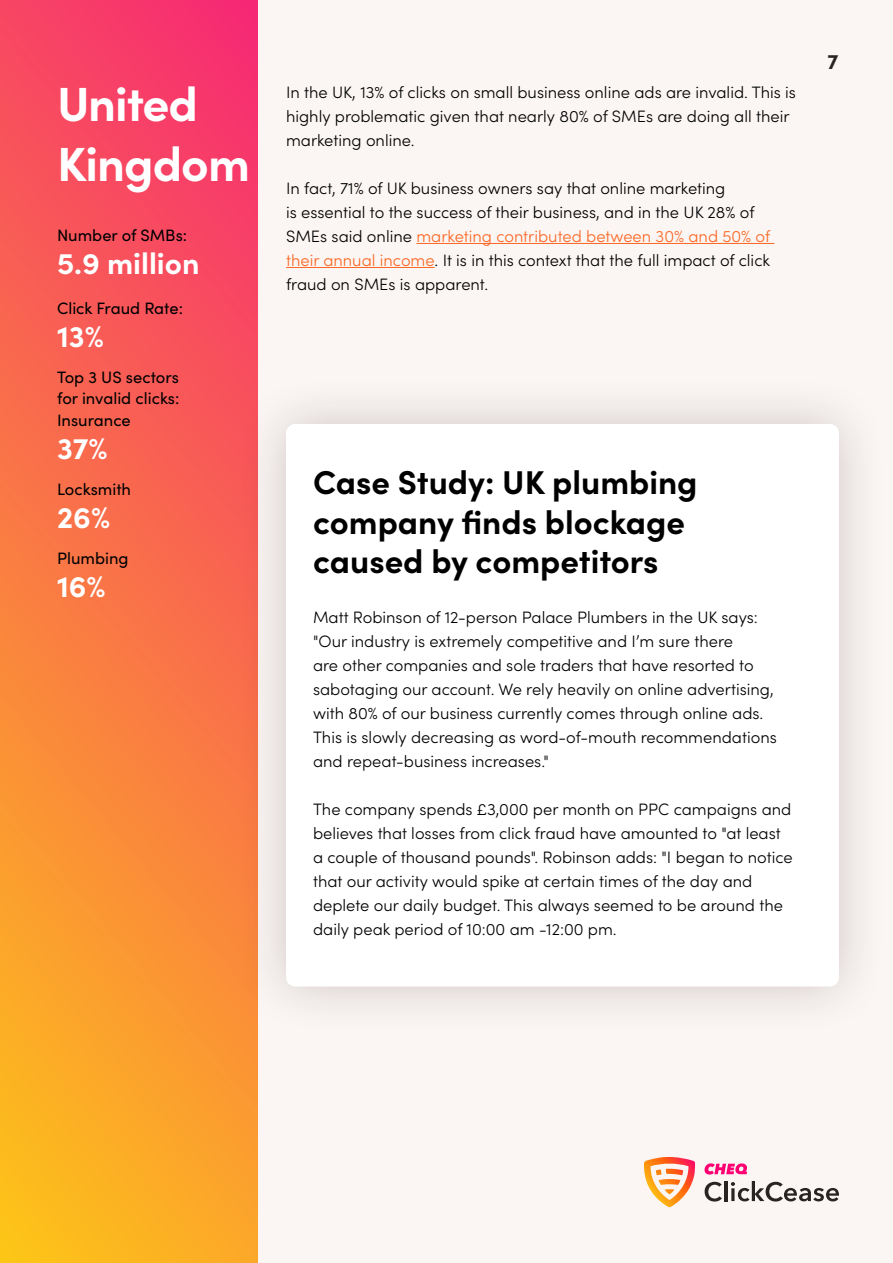
<style>
.page{position:relative;width:893px;height:1263px;background:#fbf6f4}
.page>*{position:absolute;margin:0;border:0;box-sizing:border-box;transform-origin:0 0}
.t1{font:700 48px/60px "Sofia Pro";letter-spacing:-.02em;color:#fff}
.t2{font:700 33px/39.6px "Sofia Pro";color:#000001}
.t3{font:700 30px "Sofia Pro";color:#fff}
.t4{font:700 21px "Sofia Pro";color:#282421}
.t5{font:300 16.5px/24px "Sofia Pro";color:#000001}
.t6{font:300 16.5px/24px "Sofia Pro";color:#000}
.t7{font:16.5px "Sofia Pro";color:#000100}
.t8{font:16.5px "Sofia Pro";color:#000001}
.t9{font:16.5px "Sofia Pro";color:#000003}
.s1{color:#fc6723}
</style>
<div class="page">
<svg style="left:644px;top:1157px;width:51px;height:50px"></svg>
<svg style="left:704px;top:1163px;width:43px;height:11px"></svg>
<svg style="left:705px;top:1182px;width:17px;height:19px"></svg>
<hr style="left:724px;top:1181px;width:3px;height:20px;background:#282421">
<svg style="left:731px;top:1181px;width:108px;height:20px"></svg>
<svg style="left:0;top:0;width:257px;height:1263px;background:#f97745"></svg>
<div style="left:235px;top:373px;width:654px;height:664px;background:#180100;opacity:.2"></div>
<div style="left:286px;top:424px;width:553px;height:562px;background:#fff;border-radius:9px"></div>
<hr style="left:416px;top:243px;width:358px;height:1px;background:#fc6723">
<hr style="left:286px;top:267px;width:149px;height:1px;background:#fc6723">
<p class="t1" style="left:57px;top:70px;width:194px">United<br>Kingdom</p>
<p class="t8" style="left:57px;top:223px;width:132px">Number of SMBs:</p>
<p class="t3" style="left:57px;top:241px;width:144px">5.9 million</p>
<p class="t8" style="left:57px;top:296px;width:127px">Click Fraud Rate:</p>
<p class="t3" style="left:57px;top:313px;width:48px">13%</p>
<p class="t7" style="left:57px;top:365px;width:123px">Top 3 US sectors</p>
<p class="t7" style="left:57px;top:386px;width:124px">for invalid clicks:</p>
<p class="t7" style="left:57px;top:408px;width:75px">Insurance</p>
<p class="t3" style="left:57px;top:426px;width:52px">37%</p>
<p class="t8" style="left:57px;top:477px;width:76px">Locksmith</p>
<p class="t3" style="left:57px;top:495px;width:55px">26%</p>
<p class="t9" style="left:57px;top:546px;width:73px">Plumbing</p>
<p class="t3" style="left:57px;top:564px;width:50px">16%</p>
<p class="t6" style="left:286px;top:79px;width:511px">In the UK, 13% of clicks on small business online ads are invalid. This is highly problematic given that nearly 80% of SMEs are doing all their marketing online.</p>
<p class="t6" style="left:286px;top:175px;width:486px">In fact, 71% of UK business owners say that online marketing<br>is essential to the success of their business, and in the UK 28% of SMEs said online <span class="s1">marketing contributed between 30% and 50% of their annual income</span>. It is in this context that the full impact of click fraud on SMEs is apparent.</p>
<p class="t4" style="left:827px;top:46px;width:12px">7</p>
<p class="t2" style="left:313px;top:460px;width:386px">Case Study: UK plumbing company finds blockage caused by competitors</p>
<p class="t5" style="left:313px;top:604px;width:446px">Matt Robinson of 12-person Palace Plumbers in the UK says:</p>
<p class="t5" style="left:313px;top:628px;width:462px">"Our industry is extremely competitive and I’m sure there<br>are other companies and sole traders that have resorted to sabotaging our account. We rely heavily on online advertising, with 80% of our business currently comes through online ads.</p>
<p class="t5" style="left:313px;top:724px;width:465px">This is slowly decreasing as word-of-mouth recommendations and repeat-business increases."</p>
<p class="t5" style="left:313px;top:796px;width:481px">The company spends £3,000 per month on PPC campaigns and believes that losses from click fraud have amounted to "at least a couple of thousand pounds". Robinson adds: "I began to notice that our activity would spike at certain times of the day and deplete our daily budget. This always seemed to be around the daily peak period of 10:00 am -12:00 pm.</p>
</div>
